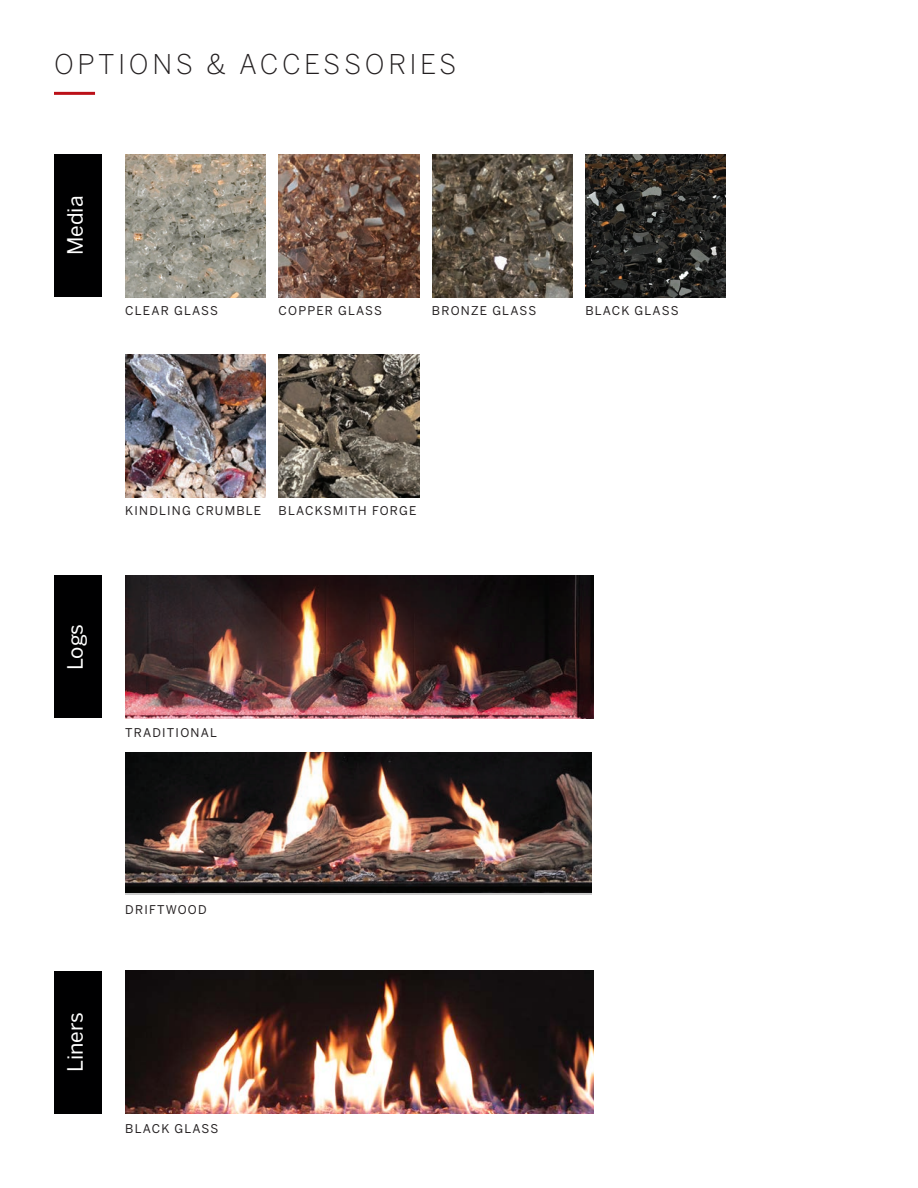
<style>
.page{position:relative;width:918px;height:1188px;background:#fff}
.page>*{position:absolute;margin:0;border:0;box-sizing:border-box;transform-origin:0 0}
.Made_in_the_USA_Body{font:300 27px "Benton Sans";letter-spacing:.13em;color:#231f20}
.t1{font:21px "Benton Sans";color:#fff}
.t2{font:12px "Benton Sans";letter-spacing:.1em;color:#231f20}
</style>
<div class="page">
<hr style="left:54px;top:92px;width:41px;height:3px;background:#bb1018">
<img style="left:125px;top:575px;width:469px;height:143px">
<img style="left:125px;top:753px;width:467px;height:140px">
<img style="left:585px;top:154px;width:141px;height:143px">
<img style="left:279px;top:154px;width:140px;height:143px">
<img style="left:432px;top:154px;width:140px;height:143px">
<img style="left:125px;top:154px;width:141px;height:143px">
<img style="left:125px;top:354px;width:141px;height:143px">
<img style="left:279px;top:355px;width:140px;height:142px">
<img style="left:125px;top:971px;width:469px;height:142px">
<div style="left:54px;top:154px;width:48px;height:143px;background:#000001"></div>
<div style="left:54px;top:971px;width:48px;height:142px;background:#000001"></div>
<div style="left:54px;top:575px;width:48px;height:143px;background:#000001"></div>
<p class="Made_in_the_USA_Body" style="left:54px;top:48px;width:404px">OPTIONS &amp; ACCESSORIES</p>
<p class="t1" style="left:63px;top:255px;width:61px;rotate:-90deg">Media</p>
<p class="t2" style="left:125px;top:304px;width:94px">CLEAR GLASS</p>
<p class="t2" style="left:279px;top:304px;width:105px">COPPER GLASS</p>
<p class="t2" style="left:432px;top:304px;width:106px">BRONZE GLASS</p>
<p class="t2" style="left:585px;top:304px;width:95px">BLACK GLASS</p>
<p class="t2" style="left:125px;top:504px;width:137px">KINDLING CRUMBLE</p>
<p class="t2" style="left:279px;top:504px;width:139px">BLACKSMITH FORGE</p>
<p class="t1" style="left:63px;top:670px;width:48px;rotate:-90deg">Logs</p>
<p class="t2" style="left:125px;top:725px;width:93px">TRADITIONAL</p>
<p class="t1" style="left:63px;top:1072px;width:61px;rotate:-90deg">Liners</p>
<p class="t2" style="left:125px;top:903px;width:83px">DRIFTWOOD</p>
<p class="t2" style="left:125px;top:1121px;width:95px">BLACK GLASS</p>
</div>
